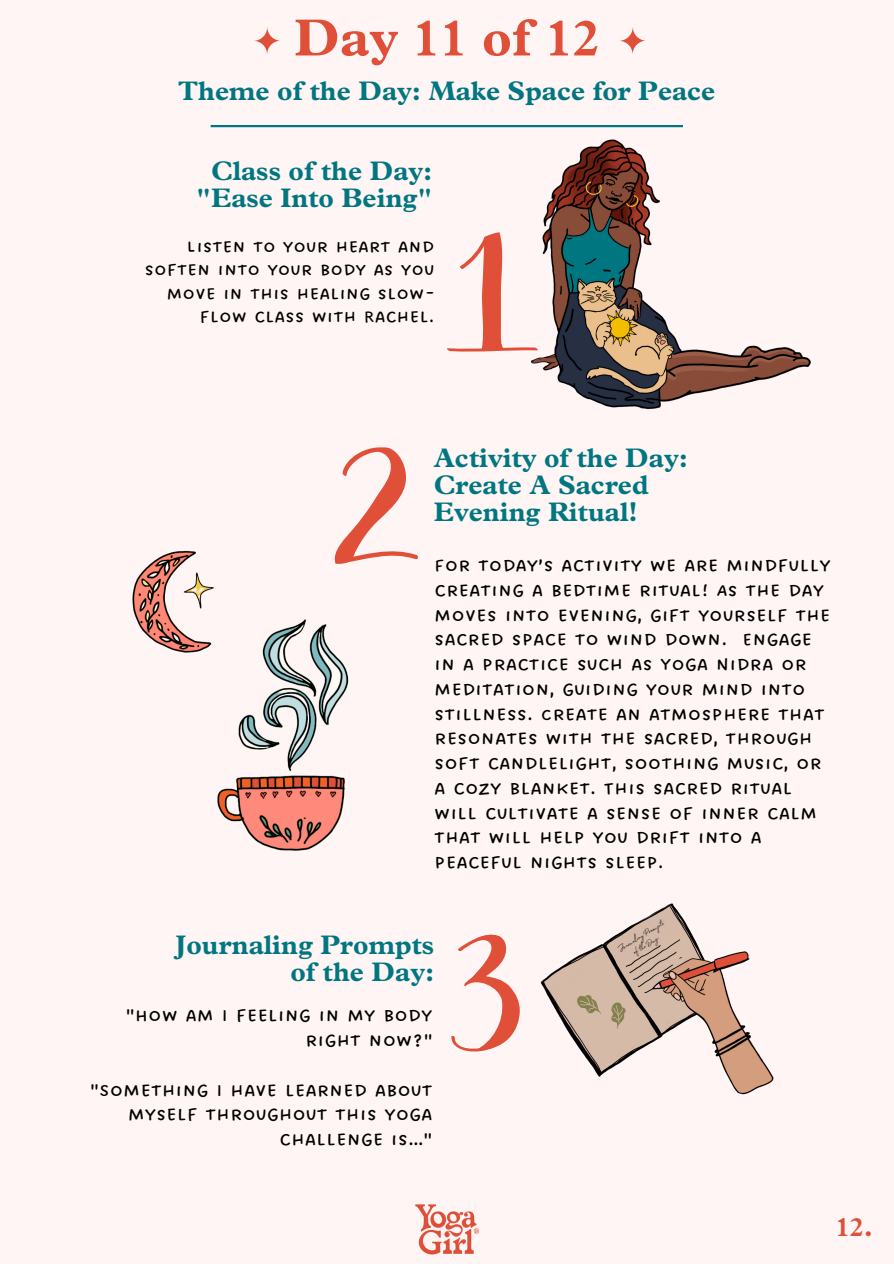
<style>
.page{position:relative;width:894px;height:1264px;background:#fff}
.page>*{position:absolute;margin:0;border:0;box-sizing:border-box;transform-origin:0 0}
.t1{font:700 52.5px "Plantin Std";color:#e04f38}
.t2{font:700 27px/27px "Plantin Std";color:#007681;text-align:center}
.t3{font:700 27px "Plantin Std";color:#e04f38}
.t4{font:25.5px/24.8px "DO All Caps Regular";color:#000;text-align:right}
.t5{font:24px/23.7px "DO All Caps Regular";color:#000;text-align:right}
.t6{font:8.85px "White Oleander";color:#000}
</style>
<div class="page">
<div style="left:0;top:0;width:893px;height:1263px;background:#fff5f4"></div>
<svg style="left:447px;top:238px;width:37px;height:113px"></svg>
<svg style="left:334px;top:447px;width:84px;height:116px"></svg>
<svg style="left:451px;top:934px;width:68px;height:117px"></svg>
<img style="left:540px;top:903px;width:234px;height:192px">
<svg style="left:610px;top:908px;width:72px;height:56px"></svg>
<img style="left:484px;top:125px;width:327px;height:285px">
<img style="left:217px;top:619px;width:132px;height:232px">
<img style="left:132px;top:550px;width:94px;height:112px">
<img style="left:415px;top:1204px;width:65px;height:51px">
<svg style="left:254px;top:27px;width:26px;height:27px"></svg>
<svg style="left:619px;top:27px;width:26px;height:27px"></svg>
<hr style="left:210px;top:125px;width:472px;height:2px;background:#007681">
<h3 class="t1" style="left:294px;top:19px;width:307px">Day 11 of 12</h3>
<p class="t2" style="left:178px;top:81px;width:538px">Theme of the Day: Make Space for Peace</p>
<p class="t2" style="left:196px;top:161px;width:238px">Class of the Day: "Ease Into Being"</p>
<p class="t5" style="left:144px;top:234px;width:291px">Listen to your heart and soften into your body as you move in this healing slow&shy;flow class with Rachel.</p>
<p class="t2" style="left:433px;top:448px;width:255px;text-align:left">Activity of the Day:<br>Create A Sacred<br>Evening Ritual!</p>
<h2 class="t4" style="left:434px;top:552px;width:397px;text-align:left">For today’s activity we are mindfully creating a bedtime ritual! As the day moves into evening, gift yourself the sacred space to wind down. Engage in a practice such as Yoga Nidra or meditation, guiding your mind into stillness. Create an atmosphere that resonates with the sacred, through soft candlelight, soothing music, or a cozy blanket. This sacred ritual will cultivate a sense of inner calm that will help you drift into a peaceful nights sleep.</h2>
<p class="t2" style="left:175px;top:935px;width:260px;text-align:right">Journaling Prompts of the Day:</p>
<h2 class="t4" style="left:126px;top:1002px;width:307px">"How am I feeling in my body right now?"</h2>
<h4 class="t4" style="left:90px;top:1076px;width:343px">"Something I have learned about myself throughout this yoga challenge is…"</h4>
<p class="t6" style="left:615px;top:944px;width:54px;rotate:-32deg">Journaling Prompts</p>
<p class="t6" style="left:630px;top:947px;width:32px;rotate:-32deg">of the Day:</p>
<p class="t3" style="left:835px;top:1216px;width:39px">12.</p>
</div>
